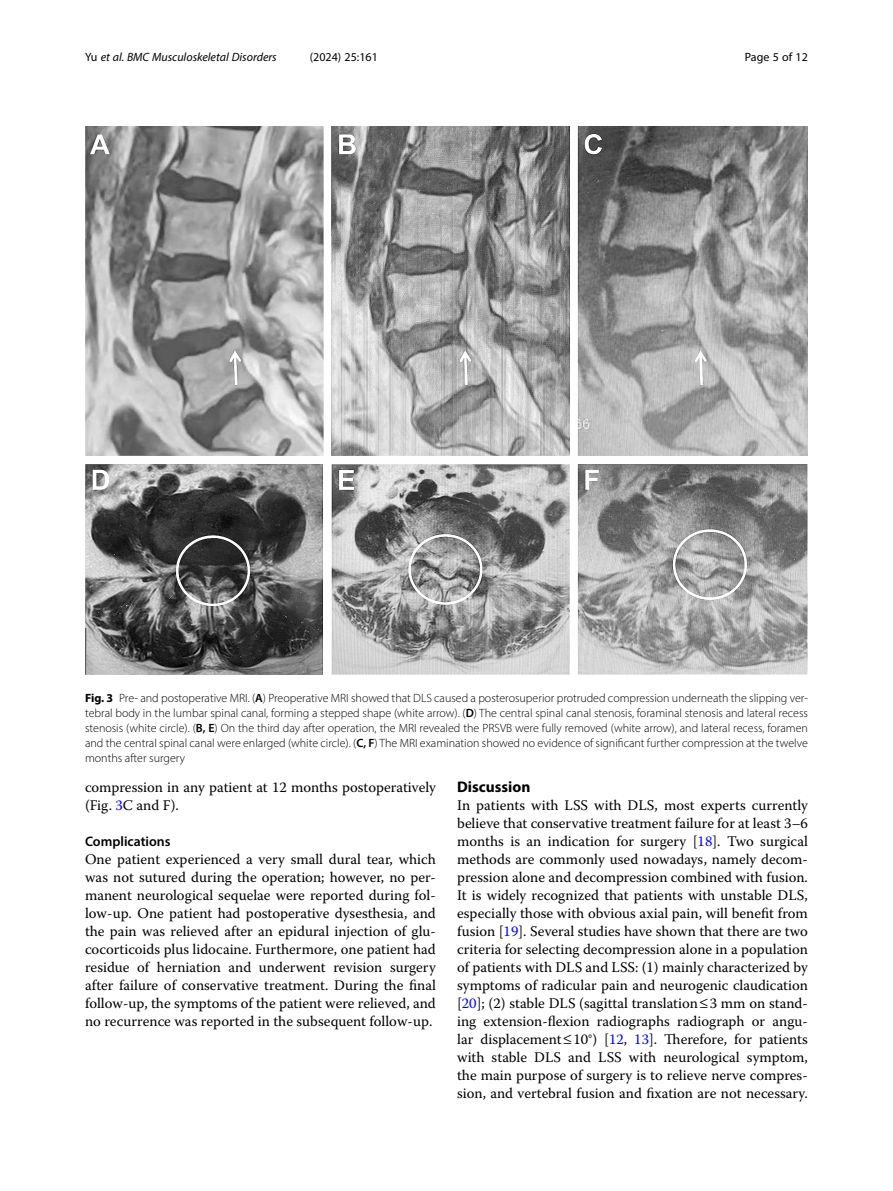
<style>
.page{position:relative;width:893px;height:1191px;background:#fff}
.page>*{position:absolute;margin:0;border:0;box-sizing:border-box;transform-origin:0 0}
.Head_1{font:700 15.45px "Myriad Pro";color:#000}
.Body_Text{font:14.7px/18px "Warnock Pro";color:#000;text-align:justify}
.Head_2{font:600 13.8px "Myriad Pro";color:#000}
.Figure_Caption{font:300 12px/15px "Myriad Pro";color:#000;text-align:justify}
.t1{font:italic 12px "Myriad Pro";color:#000}
.t2{font:12px "Myriad Pro";color:#000}
.s1{font-style:normal}
.s2{font-weight:700}
.s3{font-weight:600}
.s4{color:#00f}
</style>
<div class="page">
<img style="left:85px;top:126px;width:723px;height:549px">
<p class="t1" style="left:85px;top:50px;width:193px"><span class="s1">Yu</span> et al. BMC Musculoskeletal Disorders</p>
<p class="t2" style="left:310px;top:50px;width:70px">(2024) 25:161</p>
<p class="t2" style="left:745px;top:50px;width:65px">Page 5 of 12</p>
<p class="Figure_Caption" style="left:85px;top:690px;width:724px"><span class="s2">Fig. 3</span> Pre- and postoperative MRI. (<span class="s3">A</span>) Preoperative MRI showed that DLS caused a posterosuperior protruded compression underneath the slipping ver&shy;tebral body in the lumbar spinal canal, forming a stepped shape (white arrow). (<span class="s3">D</span>) The central spinal canal stenosis, foraminal stenosis and lateral recess stenosis (white circle). (<span class="s3">B, E</span>) On the third day after operation, the MRI revealed the PRSVB were fully removed (white arrow), and lateral recess, foramen and the central spinal canal were enlarged (white circle). (<span class="s3">C, F</span>) The MRI examination showed no evidence of significant further compression at the twelve months after surgery</p>
<p class="Body_Text" style="left:85px;top:778px;width:352px">compression in any patient at 12 months postoperatively (Fig. <span class="s4">3</span>C and F).</p>
<p class="Head_2" style="left:85px;top:833px;width:87px">Complications</p>
<p class="Body_Text" style="left:85px;top:850px;width:352px">One patient experienced a very small dural tear, which was not sutured during the operation; however, no per&shy;manent neurological sequelae were reported during fol&shy;low-up. One patient had postoperative dysesthesia, and the pain was relieved after an epidural injection of glu&shy;cocorticoids plus lidocaine. Furthermore, one patient had residue of herniation and underwent revision surgery after failure of conservative treatment. During the final follow‑up, the symptoms of the patient were relieved, and no recurrence was reported in the subsequent follow-up.</p>
<p class="Head_1" style="left:457px;top:777px;width:75px">Discussion</p>
<p class="Body_Text" style="left:457px;top:796px;width:352px">In patients with LSS with DLS, most experts currently believe that conservative treatment failure for at least 3–6 months is an indication for surgery [<span class="s4">18</span>]. Two surgical methods are commonly used nowadays, namely decom&shy;pression alone and decompression combined with fusion.<br>It is widely recognized that patients with unstable DLS, especially those with obvious axial pain, will benefit from fusion [<span class="s4">19</span>]. Several studies have shown that there are two criteria for selecting decompression alone in a population of patients with DLS and LSS: (1) mainly characterized by symptoms of radicular pain and neurogenic claudication [<span class="s4">20</span>]; (2) stable DLS (sagittal translation≤3 mm on stand&shy;ing extension-flexion radiographs radiograph or angu&shy;lar displacement≤10°) [<span class="s4">12</span>, <span class="s4">13</span>]. Therefore, for patients with stable DLS and LSS with neurological symptom, the main purpose of surgery is to relieve nerve compres&shy;sion, and vertebral fusion and fixation are not necessary.</p>
</div>
